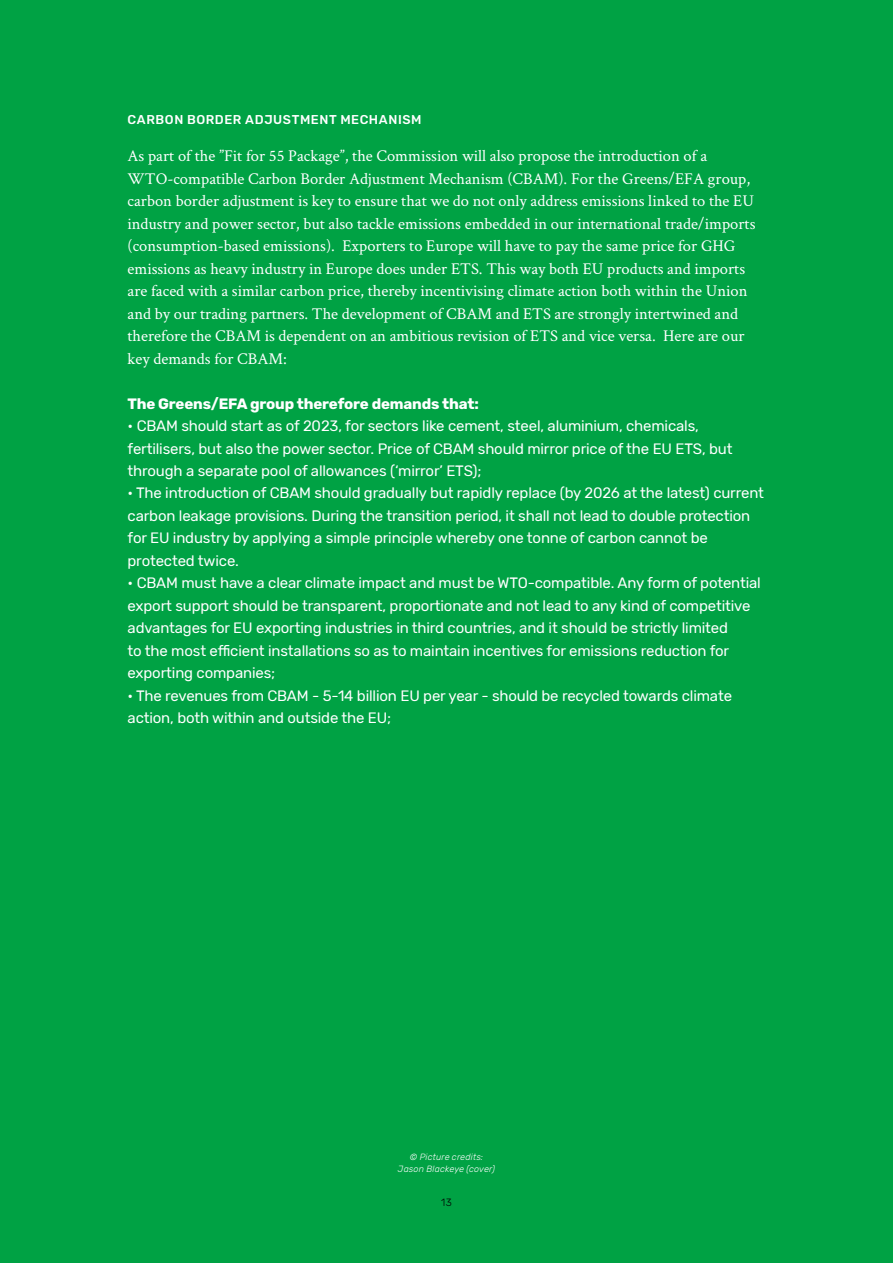
<style>
.page{position:relative;width:893px;height:1263px;background:#00a244}
.page>*{position:absolute;margin:0;border:0;box-sizing:border-box;transform-origin:0 0}
.t1{font:16.5px/22.5px "Crimson Text";color:#fff}
.t2{font:15px/22.5px "Rubik";letter-spacing:-.01em;color:#fff}
.t3{font:700 15px "Rubik";letter-spacing:-.01em;color:#fff}
.t4{font:500 12.75px "Rubik";letter-spacing:.045em;color:#fff}
.t5{font:300 10.5px "Rubik";color:#000}
.t6{font:italic 300 9px/12px "Rubik";letter-spacing:.02em;color:#fff;text-align:center}
</style>
<div class="page">
<p class="t4" style="left:128px;top:112px;width:295px">CARBON BORDER ADJUSTMENT MECHANISM</p>
<p class="t1" style="left:128px;top:144px;width:629px">As part of the ”Fit for 55 Package”, the Commission will also propose the introduction of a WTO-compatible Carbon Border Adjustment Mechanism (CBAM). For the Greens/EFA group, carbon border adjustment is key to ensure that we do not only address emissions linked to the EU industry and power sector, but also tackle emissions embedded in our international trade/imports (consumption-based emissions). Exporters to Europe will have to pay the same price for GHG emissions as heavy industry in Europe does under ETS. This way both EU products and imports are faced with a similar carbon price, thereby incentivising climate action both within the Union and by our trading partners. The development of CBAM and ETS are strongly intertwined and therefore the CBAM is dependent on an ambitious revision of ETS and vice versa. Here are our key demands for CBAM:</p>
<p class="t3" style="left:128px;top:394px;width:353px">The Greens/EFA group therefore demands that:</p>
<p class="t2" style="left:128px;top:415px;width:606px">• CBAM should start as of 2023, for sectors like cement, steel, aluminium, chemicals, fertilisers, but also the power sector. Price of CBAM should mirror price of the EU ETS, but through a separate pool of allowances (‘mirror’ ETS);</p>
<p class="t2" style="left:128px;top:482px;width:638px">• The introduction of CBAM should gradually but rapidly replace (by 2026 at the latest) current carbon leakage provisions. During the transition period, it shall not lead to double protection for EU industry by applying a simple principle whereby one tonne of carbon cannot be protected twice.</p>
<p class="t2" style="left:128px;top:572px;width:635px">• CBAM must have a clear climate impact and must be WTO-compatible. Any form of potential export support should be transparent, proportionate and not lead to any kind of competitive advantages for EU exporting industries in third countries, and it should be strictly limited<br>to the most efficient installations so as to maintain incentives for emissions reduction for exporting companies;</p>
<p class="t2" style="left:128px;top:685px;width:606px">• The revenues from CBAM - 5-14 billion EU per year - should be recycled towards climate action, both within and outside the EU;</p>
<p class="t6" style="left:398px;top:1151px;width:99px">© Picture credits:<br>Jason Blackeye (cover)</p>
<p class="t5" style="left:441px;top:1197px;width:12px">13</p>
</div>
